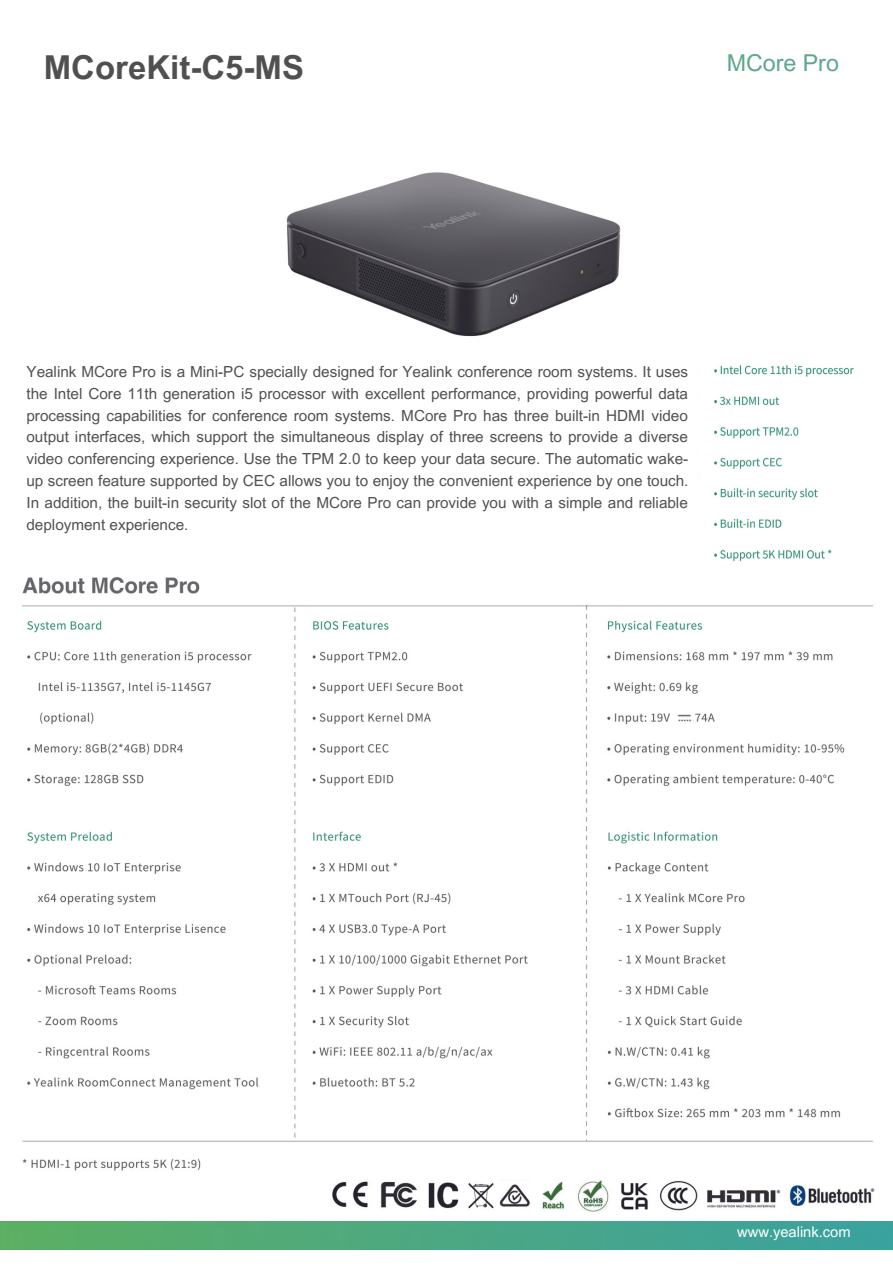
<style>
.page{position:relative;width:893px;height:1264px;background:#fff}
.page>*{position:absolute;margin:0;border:0;box-sizing:border-box;transform-origin:0 0}
.t1{font:700 33px "Arial MT Pro";color:#505050}
.t2{font:23.25px "Arial MT Pro";color:#5da889}
.t3{font:15.3px/21.8px "Arial MT Pro";color:#505050;text-align:justify}
.t4{font:14.7px "Arial MT Pro";color:#fff}
</style>
<div class="page">
<img style="left:22px;top:172px;width:853px;height:1040px">
<img style="left:0;top:1221px;width:892px;height:28px">
<div style="left:19px;top:345px;width:677px;height:209px;background:#fff"></div>
<h1 class="t1" style="left:44px;top:48px;width:262px">MCoreKit-C5-MS</h1>
<h2 class="t2" style="left:726px;top:50px;width:114px">MCore Pro</h2>
<p class="t3" style="left:26px;top:362px;width:663px">Yealink MCore Pro is a Mini-PC specially designed for Yealink conference room systems. It uses the Intel Core 11th generation i5 processor with excellent performance, providing powerful data processing capabilities for conference room systems. MCore Pro has three built-in HDMI video output interfaces, which support the simultaneous display of three screens to provide a diverse video conferencing experience. Use the TPM 2.0 to keep your data secure. The automatic wake&shy;up screen feature supported by CEC allows you to enjoy the convenient experience by one touch.<br>In addition, the built-in security slot of the MCore Pro can provide you with a simple and reliable deployment experience.</p>
<p class="t4" style="left:737px;top:1223px;width:115px">www.yealink.com</p>
</div>
